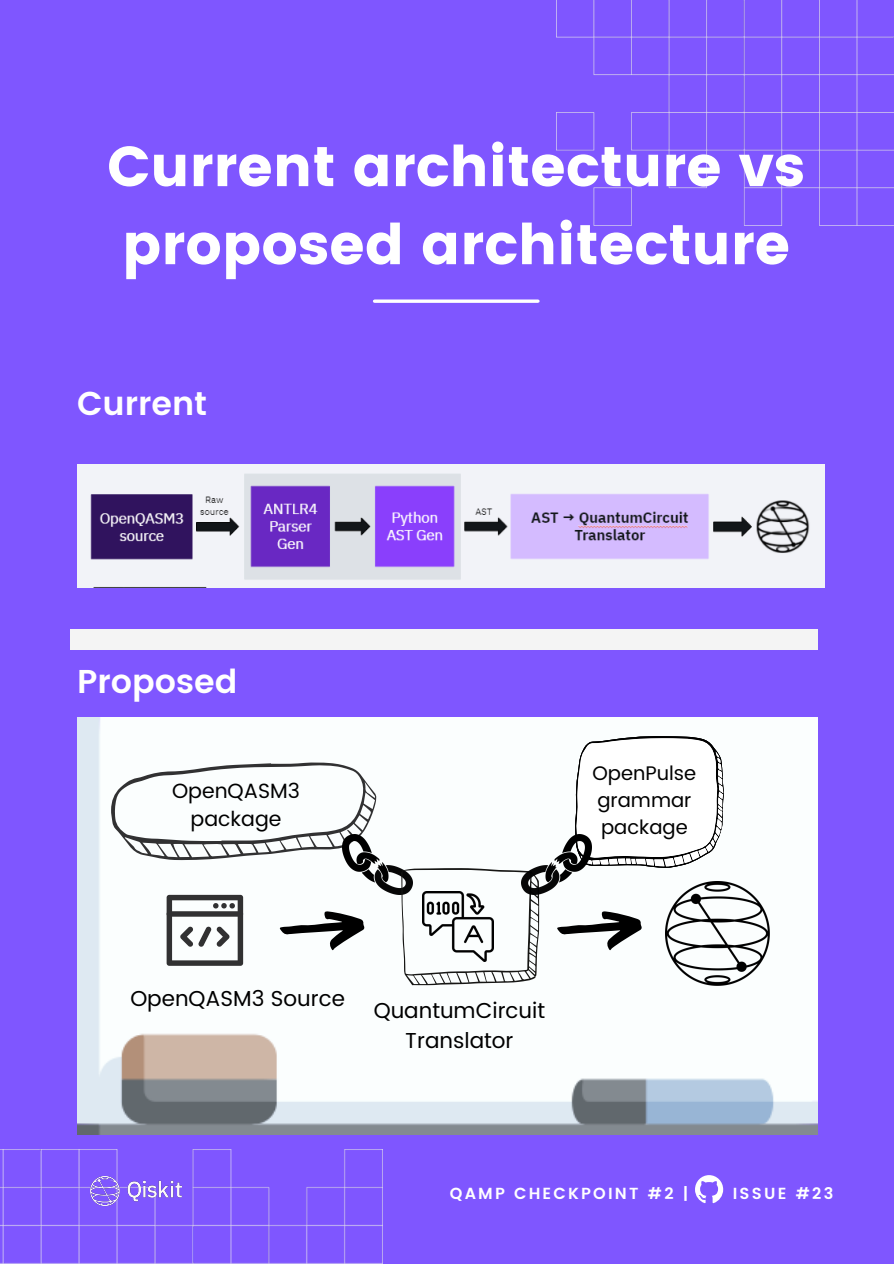
<style>
.page{position:relative;width:894px;height:1264px;background:#fff}
.page>*{position:absolute;margin:0;border:0;box-sizing:border-box;transform-origin:0 0}
.t1{font:56.25px/78px "Poppins";color:#fff}
.t2{font:600 33px "Poppins";color:#fff}
.t3{font:21.6px/29.2px "Poppins";color:#000;text-align:center}
.t4{font:20.55px/28.2px "Poppins";color:#000;text-align:center}
.t5{font:19.65px/27px "Poppins";color:#000}
.t6{font:600 16.05px "Poppins";letter-spacing:.135em;color:#fff}
</style>
<div class="page">
<div style="left:0;top:0;width:893px;height:1263px;background:#7f56ff"></div>
<img style="left:556px;top:0;width:337px;height:225px">
<img style="left:0;top:1149px;width:382px;height:114px">
<div style="left:71px;top:629px;width:746px;height:20px;background:#f4f4f4"></div>
<svg style="left:374px;top:299px;width:164px;height:4px"></svg>
<img style="left:77px;top:465px;width:747px;height:122px">
<img style="left:77px;top:717px;width:740px;height:417px">
<svg style="left:111px;top:762px;width:265px;height:98px"></svg>
<img style="left:343px;top:834px;width:69px;height:60px">
<svg style="left:166px;top:894px;width:77px;height:71px"></svg>
<svg style="left:279px;top:911px;width:85px;height:39px"></svg>
<svg style="left:556px;top:911px;width:85px;height:39px"></svg>
<img style="left:665px;top:881px;width:104px;height:104px">
<svg style="left:401px;top:868px;width:138px;height:117px"></svg>
<svg style="left:575px;top:736px;width:148px;height:132px"></svg>
<svg style="left:695px;top:1175px;width:28px;height:28px"></svg>
<img style="left:89px;top:1175px;width:94px;height:31px">
<img style="left:521px;top:834px;width:70px;height:60px">
<p class="t1" style="left:107px;top:128px;width:699px">Current architecture vs proposed architecture</p>
<p class="t2" style="left:77px;top:384px;width:131px">Current</p>
<p class="t2" style="left:77px;top:662px;width:162px">Proposed</p>
<p class="t4" style="left:172px;top:776px;width:129px">OpenQASM3 package</p>
<p class="t5" style="left:592px;top:759px;width:105px">OpenPulse grammar package</p>
<p class="t3" style="left:130px;top:983px;width:216px">OpenQASM3 Source</p>
<p class="t3" style="left:373px;top:996px;width:173px">QuantumCircuit<br>Translator</p>
<p class="t6" style="left:449px;top:1183px;width:240px">QAMP CHECKPOINT #2 |</p>
<p class="t6" style="left:732px;top:1183px;width:102px">ISSUE #23</p>
</div>
